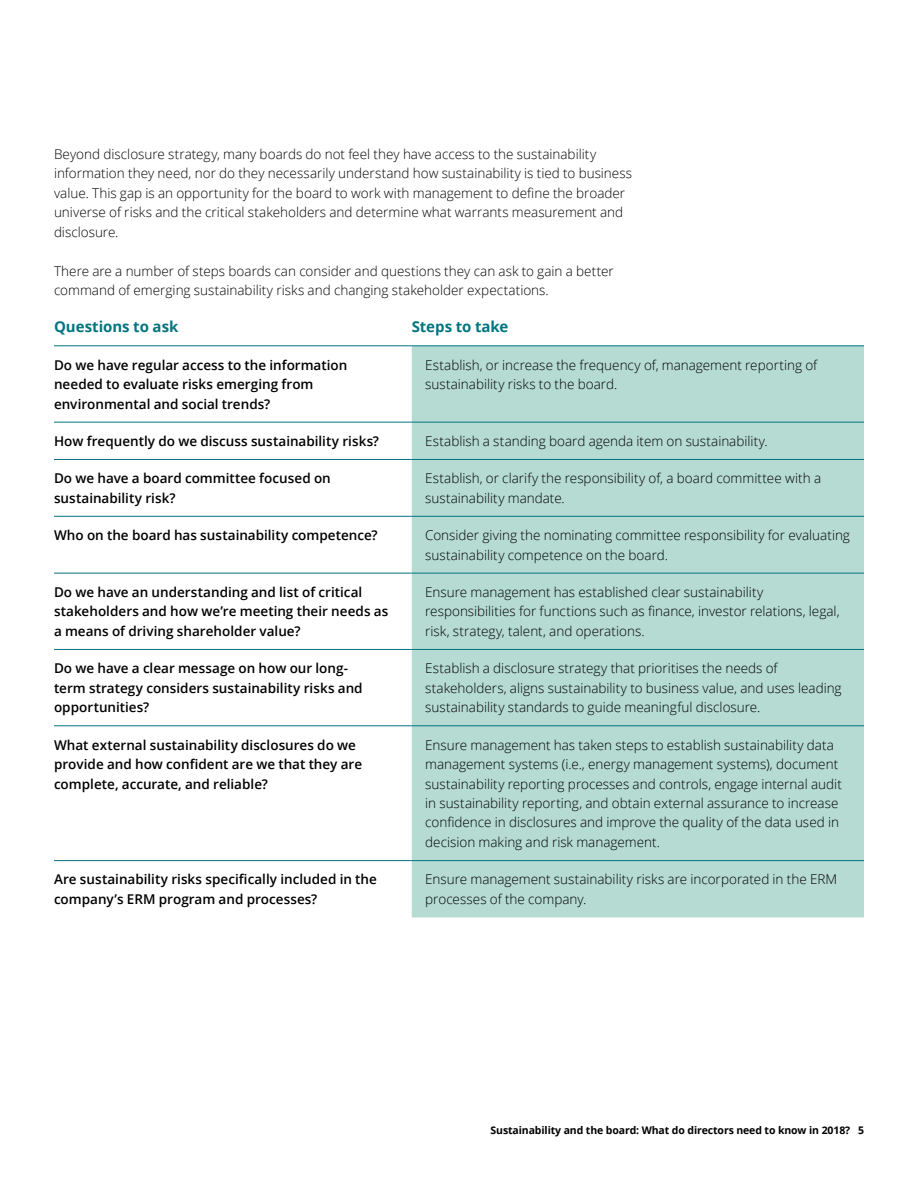
<style>
.page{position:relative;width:918px;height:1188px;background:#fff}
.page>*{position:absolute;margin:0;border:0;box-sizing:border-box;transform-origin:0 0}
.t1{font:700 15px "Open Sans";letter-spacing:-.005em;color:#007580}
.t2{font:300 13.5px/19.5px "Open Sans";color:#000}
.t3{font:600 13.5px/19.5px "Open Sans";color:#000}
.t4{font:700 10.5px "Open Sans";letter-spacing:-.01em;color:#000}
</style>
<div class="page">
<div style="left:412px;top:346px;width:452px;height:571px;background:#b5dbd2"></div>
<hr style="left:54px;top:345px;width:358px;height:1px;background:#007580">
<hr style="left:412px;top:345px;width:452px;height:1px;background:#007580">
<hr style="left:54px;top:422px;width:358px;height:1px;background:#007580">
<hr style="left:412px;top:422px;width:452px;height:1px;background:#007580">
<hr style="left:54px;top:459px;width:358px;height:1px;background:#007580">
<hr style="left:412px;top:459px;width:452px;height:1px;background:#007580">
<hr style="left:54px;top:516px;width:358px;height:1px;background:#007580">
<hr style="left:412px;top:516px;width:452px;height:1px;background:#007580">
<hr style="left:54px;top:573px;width:358px;height:1px;background:#007580">
<hr style="left:412px;top:573px;width:452px;height:1px;background:#007580">
<hr style="left:54px;top:649px;width:358px;height:1px;background:#007580">
<hr style="left:412px;top:649px;width:452px;height:1px;background:#007580">
<hr style="left:54px;top:725px;width:358px;height:1px;background:#007580">
<hr style="left:412px;top:725px;width:452px;height:1px;background:#007580">
<hr style="left:54px;top:860px;width:358px;height:1px;background:#007580">
<hr style="left:412px;top:860px;width:452px;height:1px;background:#007580">
<p class="t2" style="left:54px;top:144px;width:580px">Beyond disclosure strategy, many boards do not feel they have access to the sustainability information they need, nor do they necessarily understand how sustainability is tied to business value. This gap is an opportunity for the board to work with management to define the broader universe of risks and the critical stakeholders and determine what warrants measurement and disclosure.</p>
<p class="t2" style="left:54px;top:261px;width:561px">There are a number of steps boards can consider and questions they can ask to gain a better command of emerging sustainability risks and changing stakeholder expectations.</p>
<p class="t1" style="left:54px;top:316px;width:126px">Questions to ask</p>
<p class="t1" style="left:412px;top:316px;width:98px">Steps to take</p>
<p class="t3" style="left:54px;top:355px;width:295px">Do we have regular access to the information needed to evaluate risks emerging from environmental and social trends?</p>
<p class="t2" style="left:425px;top:355px;width:394px">Establish, or increase the frequency of, management reporting of sustainability risks to the board.</p>
<p class="t3" style="left:54px;top:431px;width:327px">How frequently do we discuss sustainability risks?</p>
<p class="t2" style="left:425px;top:431px;width:344px">Establish a standing board agenda item on sustainability.</p>
<p class="t3" style="left:54px;top:468px;width:278px">Do we have a board committee focused on sustainability risk?</p>
<p class="t2" style="left:425px;top:468px;width:397px">Establish, or clarify the responsibility of, a board committee with a sustainability mandate.</p>
<p class="t3" style="left:54px;top:525px;width:325px">Who on the board has sustainability competence?</p>
<p class="t2" style="left:425px;top:525px;width:426px">Consider giving the nominating committee responsibility for evaluating sustainability competence on the board.</p>
<p class="t3" style="left:54px;top:582px;width:336px">Do we have an understanding and list of critical stakeholders and how we’re meeting their needs as a means of driving shareholder value?</p>
<p class="t2" style="left:425px;top:582px;width:416px">Ensure management has established clear sustainability responsibilities for functions such as finance, investor relations, legal, risk, strategy, talent, and operations.</p>
<p class="t3" style="left:54px;top:658px;width:310px">Do we have a clear message on how our long&shy;term strategy considers sustainability risks and opportunities?</p>
<p class="t2" style="left:425px;top:658px;width:418px">Establish a disclosure strategy that prioritises the needs of stakeholders, aligns sustainability to business value, and uses leading sustainability standards to guide meaningful disclosure.</p>
<p class="t3" style="left:54px;top:735px;width:310px">What external sustainability disclosures do we provide and how confident are we that they are complete, accurate, and reliable?</p>
<p class="t2" style="left:425px;top:735px;width:418px">Ensure management has taken steps to establish sustainability data management systems (i.e., energy management systems), document sustainability reporting processes and controls, engage internal audit in sustainability reporting, and obtain external assurance to increase confidence in disclosures and improve the quality of the data used in decision making and risk management.</p>
<p class="t3" style="left:54px;top:869px;width:324px">Are sustainability risks specifically included in the company’s ERM program and processes?</p>
<p class="t2" style="left:425px;top:869px;width:413px">Ensure management sustainability risks are incorporated in the ERM processes of the company.</p>
<p class="t4" style="left:491px;top:1123px;width:375px">Sustainability and the board: What do directors need to know in 2018? 5</p>
</div>
